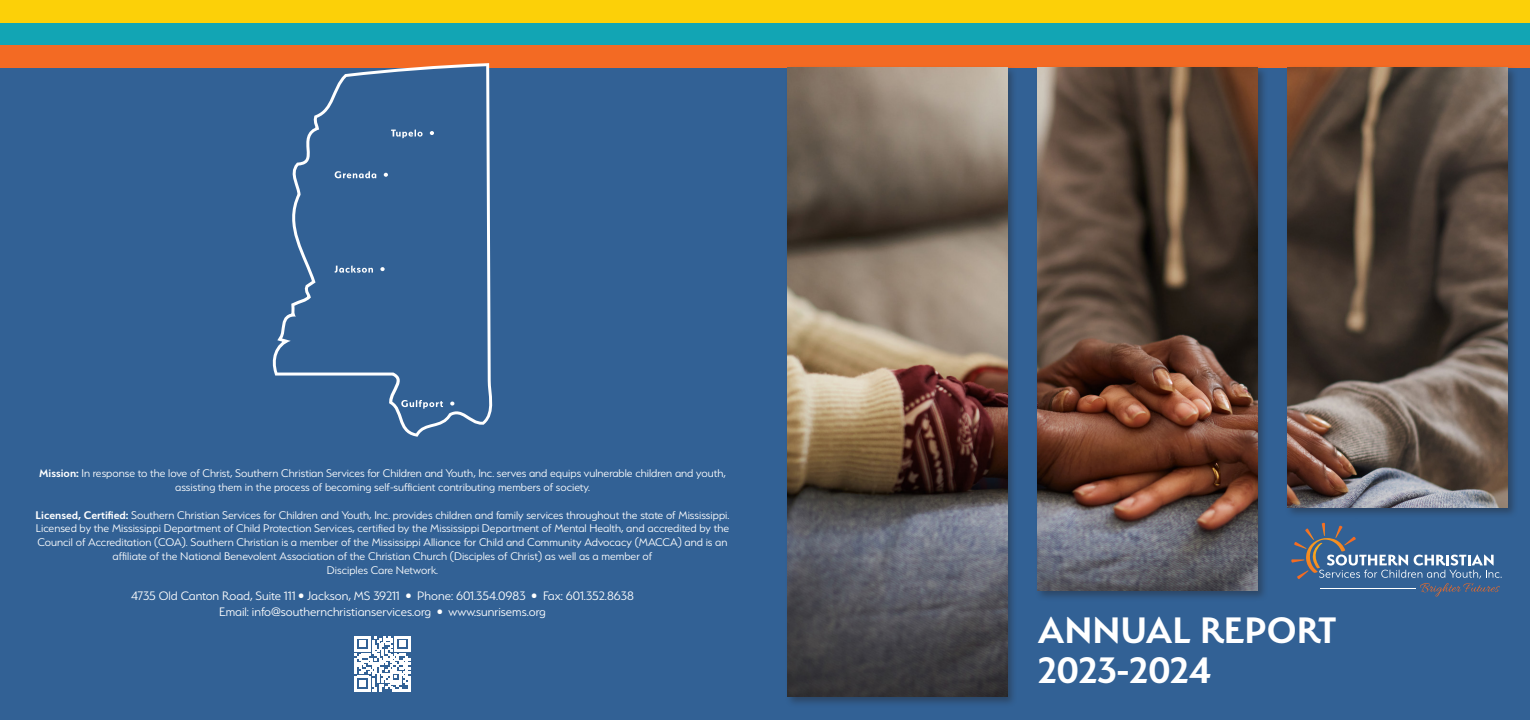
<style>
.page{position:relative;width:1530px;height:720px;background:#326195}
.page>*{position:absolute;margin:0;border:0;box-sizing:border-box;transform-origin:0 0}
.t1{font:600 41.25px "Serenity";color:#fff}
.t2{font:300 13.75px "Serenity";color:#fff}
.t3{font:300 12.5px/13.8px "Serenity";color:#fff;text-align:center}
.s1{font-weight:600}
</style>
<div class="page">
<div style="left:0;top:45px;width:1530px;height:23px;background:#f36a23"></div>
<svg style="left:273px;top:66px;width:220px;height:367px"></svg>
<svg style="left:335px;top:266px;width:38px;height:7px"></svg>
<svg style="left:380px;top:267px;width:5px;height:4px"></svg>
<svg style="left:335px;top:171px;width:41px;height:7px"></svg>
<svg style="left:384px;top:173px;width:4px;height:4px"></svg>
<svg style="left:391px;top:129px;width:32px;height:9px"></svg>
<svg style="left:430px;top:131px;width:4px;height:4px"></svg>
<svg style="left:401px;top:400px;width:42px;height:9px"></svg>
<svg style="left:450px;top:402px;width:4px;height:4px"></svg>
<div style="left:0;top:22px;width:1530px;height:23px;background:#12a5b4"></div>
<div style="left:0;top:0;width:1530px;height:22px;background:#fcd008"></div>
<svg style="left:355px;top:636px;width:55px;height:55px"></svg>
<div style="left:785px;top:65px;width:233px;height:643px;background:#231f20;opacity:.4"></div>
<img style="left:788px;top:68px;width:219px;height:629px">
<div style="left:1035px;top:65px;width:233px;height:537px;background:#231f20;opacity:.4"></div>
<img style="left:1038px;top:68px;width:219px;height:523px">
<div style="left:1285px;top:65px;width:234px;height:454px;background:#231f20;opacity:.4"></div>
<img style="left:1288px;top:68px;width:220px;height:440px">
<svg style="left:1291px;top:523px;width:211px;height:74px"></svg>
<hr style="left:1320px;top:588px;width:95px;height:1px;background:#fff">
<p class="t3" style="left:39px;top:466px;width:688px"><span class="s1">Mission:</span> In response to the love of Christ, Southern Christian Services for Children and Youth, Inc. serves and equips vulnerable children and youth, assisting them in the process of becoming self-sufficient contributing members of society.</p>
<p class="t3" style="left:36px;top:508px;width:695px"><span class="s1">Licensed, Certified:</span> Southern Christian Services for Children and Youth, Inc. provides children and family services throughout the state of Mississippi.<br>Licensed by the Mississippi Department of Child Protection Services, certified by the Mississippi Department of Mental Health, and accredited by the Council of Accreditation (COA). Southern Christian is a member of the Mississippi Alliance for Child and Community Advocacy (MACCA) and is an affiliate of the National Benevolent Association of the Christian Church (Disciples of Christ) as well as a member of</p>
<p class="t3" style="left:327px;top:563px;width:113px">Disciples Care Network.</p>
<p class="t2" style="left:131px;top:588px;width:504px">4735 Old Canton Road, Suite 111 • Jackson, MS 39211 • Phone: 601.354.0983 • Fax: 601.352.8638</p>
<p class="t2" style="left:219px;top:605px;width:328px">Email: info@southernchristianservices.org • www.sunrisems.org</p>
<p class="t1" style="left:1038px;top:608px;width:300px">ANNUAL REPORT</p>
<p class="t1" style="left:1038px;top:648px;width:175px">2023-2024</p>
</div>
